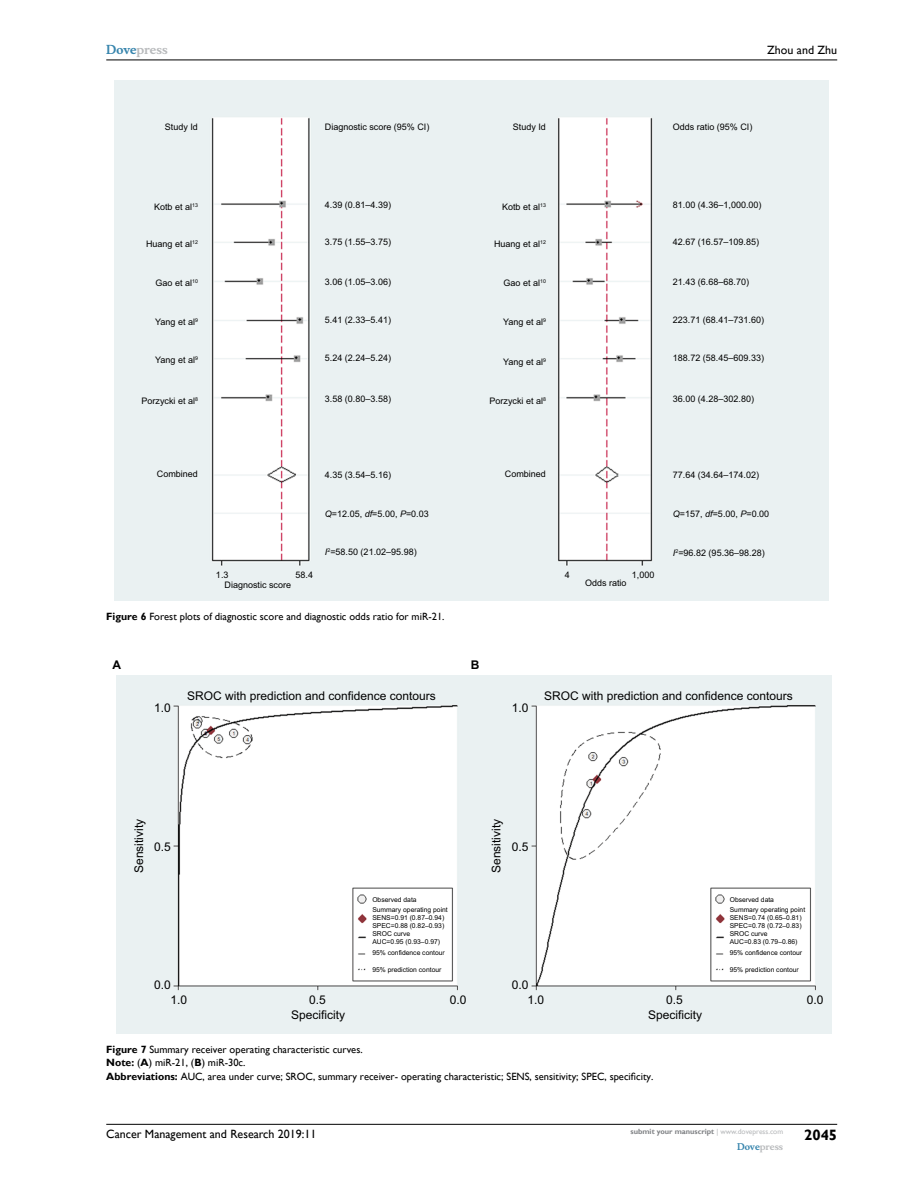
<style>
.page{position:relative;width:918px;height:1188px;background:#fff}
.page>*{position:absolute;margin:0;border:0;box-sizing:border-box;transform-origin:0 0}
.t1{font:700 15px "Gill Sans";color:#000}
.t2{font:12px/14.9px "Arial";color:#000;text-align:center}
.t3{font:12px "Gill Sans";color:#000}
.t4{font:700 12px "Musee";color:#b8babc}
.t5{font:700 12px "Arial";color:#000}
.t6{font:10.5px/13.5px "Gill Sans";color:#000}
.t7{font:9px "Arial";color:#000}
.t8{font:700 9px "Musee";color:#b8babc}
.t9{font:700 7.5px "Gill Sans";color:#808285}
.t10{font:6.75px/8.1px "Arial";color:#000}
.s1{color:#3785ad}
.s2{font-style:italic}
.s3{font-weight:700}
.s4{font-weight:400;color:#b8babc}
</style>
<div class="page">
<hr style="left:106px;top:1124px;width:731px;height:1px;background:#000">
<hr style="left:106px;top:60px;width:731px;height:1px;background:#000">
<img style="left:115px;top:81px;width:714px;height:520px">
<img style="left:117px;top:676px;width:714px;height:357px">
<h2 class="t4" style="left:106px;top:43px;width:63px"><span class="s1">Dove</span>press</h2>
<p class="t7" style="left:165px;top:121px;width:35px">Study Id</p>
<p class="t7" style="left:325px;top:121px;width:106px">Diagnostic score (95% CI)</p>
<h2 class="t3" style="left:767px;top:43px;width:72px">Zhou and Zhu</h2>
<p class="t7" style="left:513px;top:121px;width:35px">Study Id</p>
<p class="t7" style="left:673px;top:121px;width:81px">Odds ratio (95% CI)</p>
<p class="t7" style="left:154px;top:200px;width:45px">Kotb et al<sup>13</sup></p>
<p class="t7" style="left:146px;top:238px;width:53px">Huang et al<sup>12</sup></p>
<p class="t7" style="left:156px;top:277px;width:44px">Gao et al<sup>10</sup></p>
<p class="t7" style="left:155px;top:316px;width:44px">Yang et al<sup>9</sup></p>
<p class="t7" style="left:155px;top:353px;width:44px">Yang et al<sup>9</sup></p>
<p class="t7" style="left:142px;top:394px;width:58px">Porzycki et al<sup>8</sup></p>
<p class="t7" style="left:325px;top:199px;width:68px">4.39 (0.81–4.39)</p>
<p class="t7" style="left:325px;top:236px;width:68px">3.75 (1.55–3.75)</p>
<p class="t7" style="left:325px;top:275px;width:68px">3.06 (1.05–3.06)</p>
<p class="t7" style="left:325px;top:314px;width:68px">5.41 (2.33–5.41)</p>
<p class="t7" style="left:325px;top:352px;width:68px">5.24 (2.24–5.24)</p>
<p class="t7" style="left:325px;top:393px;width:68px">3.58 (0.80–3.58)</p>
<p class="t7" style="left:502px;top:200px;width:45px">Kotb et al<sup>13</sup></p>
<p class="t7" style="left:494px;top:238px;width:53px">Huang et al<sup>12</sup></p>
<p class="t7" style="left:504px;top:277px;width:44px">Gao et al<sup>10</sup></p>
<p class="t7" style="left:503px;top:316px;width:44px">Yang et al<sup>9</sup></p>
<p class="t7" style="left:503px;top:356px;width:44px">Yang et al<sup>9</sup></p>
<p class="t7" style="left:490px;top:394px;width:58px">Porzycki et al<sup>8</sup></p>
<p class="t7" style="left:673px;top:199px;width:90px">81.00 (4.36–1,000.00)</p>
<p class="t7" style="left:673px;top:236px;width:88px">42.67 (16.57–109.85)</p>
<p class="t7" style="left:673px;top:275px;width:78px">21.43 (6.68–68.70)</p>
<p class="t7" style="left:673px;top:314px;width:93px">223.71 (68.41–731.60)</p>
<p class="t7" style="left:673px;top:352px;width:93px">188.72 (58.45–609.33)</p>
<p class="t7" style="left:673px;top:393px;width:83px">36.00 (4.28–302.80)</p>
<p class="t7" style="left:157px;top:468px;width:43px">Combined</p>
<p class="t7" style="left:216px;top:568px;width:14px">1.3</p>
<p class="t7" style="left:296px;top:568px;width:19px">58.4</p>
<p class="t7" style="left:225px;top:578px;width:68px">Diagnostic score</p>
<p class="t7" style="left:325px;top:468px;width:68px">4.35 (3.54–5.16)</p>
<p class="t7" style="left:325px;top:507px;width:105px"><span class="s2">Q</span>=12.05, <span class="s2">df</span>=5.00, <span class="s2">P</span>=0.03</p>
<p class="t7" style="left:325px;top:546px;width:93px"><span class="s2">I</span><sup>2</sup>=58.50 (21.02–95.98)</p>
<p class="t6" style="left:106px;top:610px;width:340px"><span class="s3">Figure 6</span> Forest plots of diagnostic score and diagnostic odds ratio for miR-21.</p>
<h2 class="t5" style="left:112px;top:657px;width:10px">A</h2>
<h2 class="t5" style="left:471px;top:657px;width:10px">B</h2>
<p class="t7" style="left:505px;top:468px;width:43px">Combined</p>
<p class="t7" style="left:565px;top:568px;width:7px">4</p>
<p class="t7" style="left:632px;top:568px;width:24px">1,000</p>
<p class="t7" style="left:585px;top:577px;width:43px">Odds ratio</p>
<p class="t7" style="left:673px;top:468px;width:88px">77.64 (34.64–174.02)</p>
<p class="t7" style="left:673px;top:508px;width:98px"><span class="s2">Q</span>=157, <span class="s2">df</span>=5.00, <span class="s2">P</span>=0.00</p>
<p class="t7" style="left:673px;top:546px;width:93px"><span class="s2">I</span><sup>2</sup>=96.82 (95.36–98.28)</p>
<h2 class="t2" style="left:154px;top:700px;width:18px">1.0</h2>
<h2 class="t2" style="left:187px;top:688px;width:250px">SROC with prediction and confidence contours</h2>
<h2 class="t2" style="left:544px;top:688px;width:250px">SROC with prediction and confidence contours</h2>
<h2 class="t2" style="left:512px;top:700px;width:18px">1.0</h2>
<h2 class="t2" style="left:131px;top:873px;width:56px;rotate:-90deg">Sensitivity</h2>
<h2 class="t2" style="left:154px;top:839px;width:18px">0.5</h2>
<h2 class="t2" style="left:170px;top:976px;width:18px;line-height:15.8px;text-align:left;text-indent:-16px">0.0<br>1.0</h2>
<h2 class="t2" style="left:291px;top:993px;width:56px">0.5<br>Specificity</h2>
<p class="t10" style="left:372px;top:894px;width:77px;line-height:10.2px">Observed data<br>Summary operating point</p>
<p class="t10" style="left:372px;top:914px;width:73px">SENS=0.91 (0.87–0.94)<br>SPEC=0.88 (0.82–0.93)<br>SROC curve<br>AUC=0.95 (0.93–0.97)</p>
<p class="t10" style="left:372px;top:949px;width:74px">95% confidence contour</p>
<p class="t10" style="left:372px;top:966px;width:71px">95% prediction contour</p>
<h2 class="t2" style="left:489px;top:873px;width:56px;rotate:-90deg">Sensitivity</h2>
<h2 class="t2" style="left:512px;top:839px;width:18px">0.5</h2>
<h2 class="t2" style="left:512px;top:977px;width:18px">0.0</h2>
<p class="t10" style="left:730px;top:894px;width:77px;line-height:10.2px">Observed data<br>Summary operating point</p>
<p class="t10" style="left:730px;top:914px;width:73px">SENS=0.74 (0.65–0.81)<br>SPEC=0.78 (0.72–0.83)<br>SROC curve<br>AUC=0.83 (0.79–0.86)</p>
<p class="t10" style="left:730px;top:949px;width:74px">95% confidence contour</p>
<p class="t10" style="left:730px;top:966px;width:71px">95% prediction contour</p>
<h2 class="t2" style="left:450px;top:993px;width:18px">0.0</h2>
<h2 class="t2" style="left:527px;top:993px;width:18px">1.0</h2>
<h2 class="t2" style="left:648px;top:993px;width:56px">0.5<br>Specificity</h2>
<h2 class="t2" style="left:807px;top:993px;width:18px">0.0</h2>
<p class="t6" style="left:106px;top:1042px;width:549px"><span class="s3">Figure 7</span> Summary receiver operating characteristic curves.<br><span class="s3">Note:</span> (<span class="s3">A</span>) miR-21, (<span class="s3">B</span>) miR-30c.<br><span class="s3">Abbreviations:</span> AUC, area under curve; SROC, summary receiver- operating characteristic; SENS, sensitivity; SPEC, specificity.</p>
<h2 class="t3" style="left:106px;top:1127px;width:212px">Cancer Management and Research 2019:11</h2>
<p class="t9" style="left:631px;top:1127px;width:154px">submit your manuscript <span class="s4">| www.dovepress.com</span></p>
<p class="t8" style="left:737px;top:1141px;width:48px"><span class="s1">Dove</span>press</p>
<h1 class="t1" style="left:804px;top:1126px;width:35px">2045</h1>
</div>
